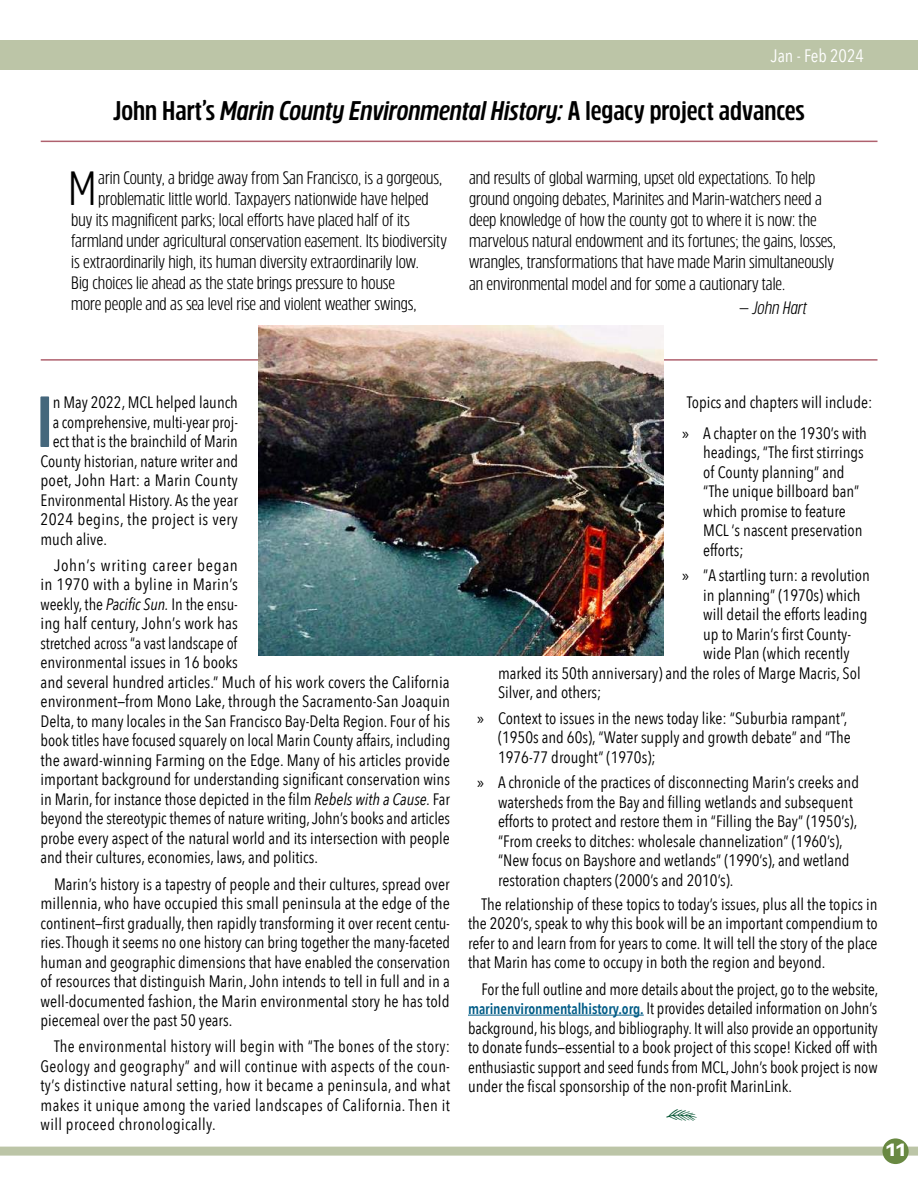
<style>
.page{position:relative;width:918px;height:1188px;background:#fff}
.page>*{position:absolute;margin:0;border:0;box-sizing:border-box;transform-origin:0 0}
.t1{font:700 72.15px "Rockeby Cd";color:#45677c}
.t2{font:48px "Rockeby Cd";color:#000}
.t3{font:700 27px "Rockeby Cd";color:#000}
.t4{font:18px/21.3px "Rockeby Cd";color:#000}
.t5{font:18px "Avenir Next Condensed";color:#fff}
.t6{font:italic 18px "Rockeby Cd";color:#000}
.t7{font:16.5px/19.5px "Avenir Next Condensed";color:#000}
.t8{font:16.5px "Avenir Next Condensed";letter-spacing:.02em;color:#000}
.t9{font:900 16.5px "Antique Olive Std";color:#fff}
.s1{font-style:italic}
.s2{font-style:normal}
.s3{font-family:"Myriad Pro"}
.s4{font-weight:600;font-size:15px;color:#005b86}
</style>
<div class="page">
<div style="left:0;top:1147px;width:918px;height:9px;background:#bcc5a7"></div>
<div style="left:882px;top:1138px;width:27px;height:26px;background:#698942;border-radius:50%"></div>
<div style="left:0;top:40px;width:918px;height:30px;background:#bcc5a7"></div>
<hr style="left:41px;top:359px;width:837px;height:2px;background:#af616e">
<hr style="left:41px;top:141px;width:837px;height:1px;background:#af616e">
<hr style="left:468px;top:1015px;width:176px;height:1px;background:#005b86">
<img style="left:258px;top:325px;width:405px;height:330px">
<p class="t5" style="left:771px;top:41px;width:95px">Jan - Feb 2024</p>
<h3 class="t3" style="left:113px;top:95px;width:693px">John Hart’s <span class="s1">Marin County Environmental History:</span> A legacy project advances</h3>
<h2 class="t2" style="left:68px;top:161px;width:29px">M</h2>
<p class="t4" style="left:98px;top:168px;width:346px">arin County, a bridge away from San Francisco, is a gorgeous,</p>
<p class="t4" style="left:98px;top:189px;width:332px">problematic little world. Taxpayers nationwide have helped</p>
<p class="t4" style="left:71px;top:210px;width:340px">buy its magnificent parks; local efforts have placed half of its</p>
<p class="t4" style="left:71px;top:231px;width:377px">farmland under agricultural conservation easement. Its biodiversity</p>
<p class="t4" style="left:71px;top:252px;width:349px">is extraordinarily high, its human diversity extraordinarily low.</p>
<p class="t4" style="left:71px;top:273px;width:325px">Big choices lie ahead as the state brings pressure to house</p>
<p class="t4" style="left:71px;top:294px;width:347px">more people and as sea level rise and violent weather swings,</p>
<p class="t4" style="left:469px;top:168px;width:368px">and results of global warming, upset old expectations. To help ground ongoing debates, Marinites and Marin-watchers need a deep knowledge of how the county got to where it is now: the marvelous natural endowment and its fortunes; the gains, losses, wrangles, transformations that have made Marin simultaneously an environmental model and for some a cautionary tale.</p>
<p class="t6" style="left:739px;top:298px;width:69px"><span class="s2">—</span> John Hart</p>
<h1 class="t1" style="left:37px;top:380px;width:17px">I</h1>
<p class="t7" style="left:53px;top:392px;width:187px">n May 2022, MCL helped launch</p>
<p class="t7" style="left:53px;top:411px;width:187px">a comprehensive, multi-year proj-</p>
<p class="t7" style="left:53px;top:431px;width:187px">ect that is the brainchild of Marin</p>
<p class="t7" style="left:40px;top:450px;width:199px">County historian, nature writer and</p>
<p class="t7" style="left:40px;top:470px;width:199px">poet, John Hart: a Marin County</p>
<p class="t7" style="left:40px;top:489px;width:199px">Environmental History. As the year</p>
<p class="t8" style="left:40px;top:505px;width:199px">2024 begins, the project is very</p>
<p class="t7" style="left:40px;top:528px;width:68px">much alive.</p>
<p class="t7" style="left:40px;top:554px;width:411px;text-indent:14px">John’s writing career began<br>in 1970 with a byline in Marin’s<br>weekly, the <span class="s1">Pacific Sun.</span> In the ensu-<br>ing half century, John’s work has<br>stretched across “a vast landscape of<br>environmental issues in 16 books<br>and several hundred articles.” Much of his work covers the California environment—from Mono Lake, through the Sacramento-San Joaquin Delta, to many locales in the San Francisco Bay-Delta Region. Four of his book titles have focused squarely on local Marin County affairs, including the award-winning Farming on the Edge. Many of his articles provide important background for understanding significant conservation wins in Marin, for instance those depicted in the film <span class="s1">Rebels with a Cause.</span> Far beyond the stereotypic themes of nature writing, John’s books and articles probe every aspect of the natural world and its intersection with people and their cultures, economies, laws, and politics.</p>
<p class="t7" style="left:40px;top:873px;width:411px;text-align:justify;text-indent:14px">Marin’s history is a tapestry of people and their cultures, spread over millennia, who have occupied this small peninsula at the edge of the continent—first gradually, then rapidly transforming it over recent centu&shy;ries. Though it seems no one history can bring together the many-faceted human and geographic dimensions that have enabled the conservation of resources that distinguish Marin, John intends to tell in full and in a well-documented fashion, the Marin environmental story he has told piecemeal over the past 50 years.</p>
<p class="t7" style="left:40px;top:1036px;width:411px;text-align:justify;text-indent:14px">The environmental history will begin with “The bones of the story:<br>Geology and geography” and will continue with aspects of the coun&shy;ty’s distinctive natural setting, how it became a peninsula, and what makes it unique among the varied landscapes of California. Then it will proceed chronologically.</p>
<p class="t7" style="left:682px;top:386px;width:192px;line-height:30.8px">Topics and chapters will include: <span class="s3">»</span> A chapter on the 1930’s with</p>
<p class="t7" style="left:703px;top:442px;width:162px">headings, “The first stirrings of County planning” and “The unique billboard ban” which promise to feature<br>MCL ‘s nascent preservation efforts;</p>
<p class="t7" style="left:682px;top:565px;width:189px"><span class="s3">»</span> ”A startling turn: a revolution</p>
<p class="t7" style="left:703px;top:584px;width:159px">in planning” (1970s) which</p>
<p class="t7" style="left:703px;top:604px;width:166px">will detail the efforts leading</p>
<p class="t7" style="left:703px;top:623px;width:149px">up to Marin’s first County-</p>
<p class="t7" style="left:703px;top:643px;width:148px">wide Plan (which recently</p>
<p class="t7" style="left:498px;top:662px;width:364px">marked its 50th anniversary) and the roles of Marge Macris, Sol</p>
<p class="t7" style="left:498px;top:682px;width:105px">Silver, and others;</p>
<p class="t7" style="left:498px;top:707px;width:354px;text-indent:-21px"><span class="s3">»</span> Context to issues in the news today like: “Suburbia rampant”, (1950s and 60s), “Water supply and growth debate” and “The<br>1976-77 drought” (1970s);</p>
<p class="t7" style="left:498px;top:772px;width:363px;text-indent:-21px"><span class="s3">»</span> A chronicle of the practices of disconnecting Marin’s creeks and watersheds from the Bay and filling wetlands and subsequent efforts to protect and restore them in “Filling the Bay” (1950’s), “From creeks to ditches: wholesale channelization” (1960’s), “New focus on Bayshore and wetlands” (1990’s), and wetland restoration chapters (2000’s and 2010’s).</p>
<p class="t7" style="left:468px;top:893px;width:411px;text-align:justify;text-indent:14px">The relationship of these topics to today’s issues, plus all the topics in the 2020’s, speak to why this book will be an important compendium to refer to and learn from for years to come. It will tell the story of the place that Marin has come to occupy in both the region and beyond.</p>
<p class="t7" style="left:468px;top:978px;width:412px;text-align:justify;text-indent:14px">For the full outline and more details about the project, go to the website, <span class="s4">marinenvironmentalhistory.org.</span> It provides detailed information on John’s background, his blogs, and bibliography. It will also provide an opportunity to donate funds—essential to a book project of this scope! Kicked off with enthusiastic support and seed funds from MCL, John’s book project is now under the fiscal sponsorship of the non-profit MarinLink.</p>
<p class="t9" style="left:886px;top:1140px;width:22px">11</p>
</div>
